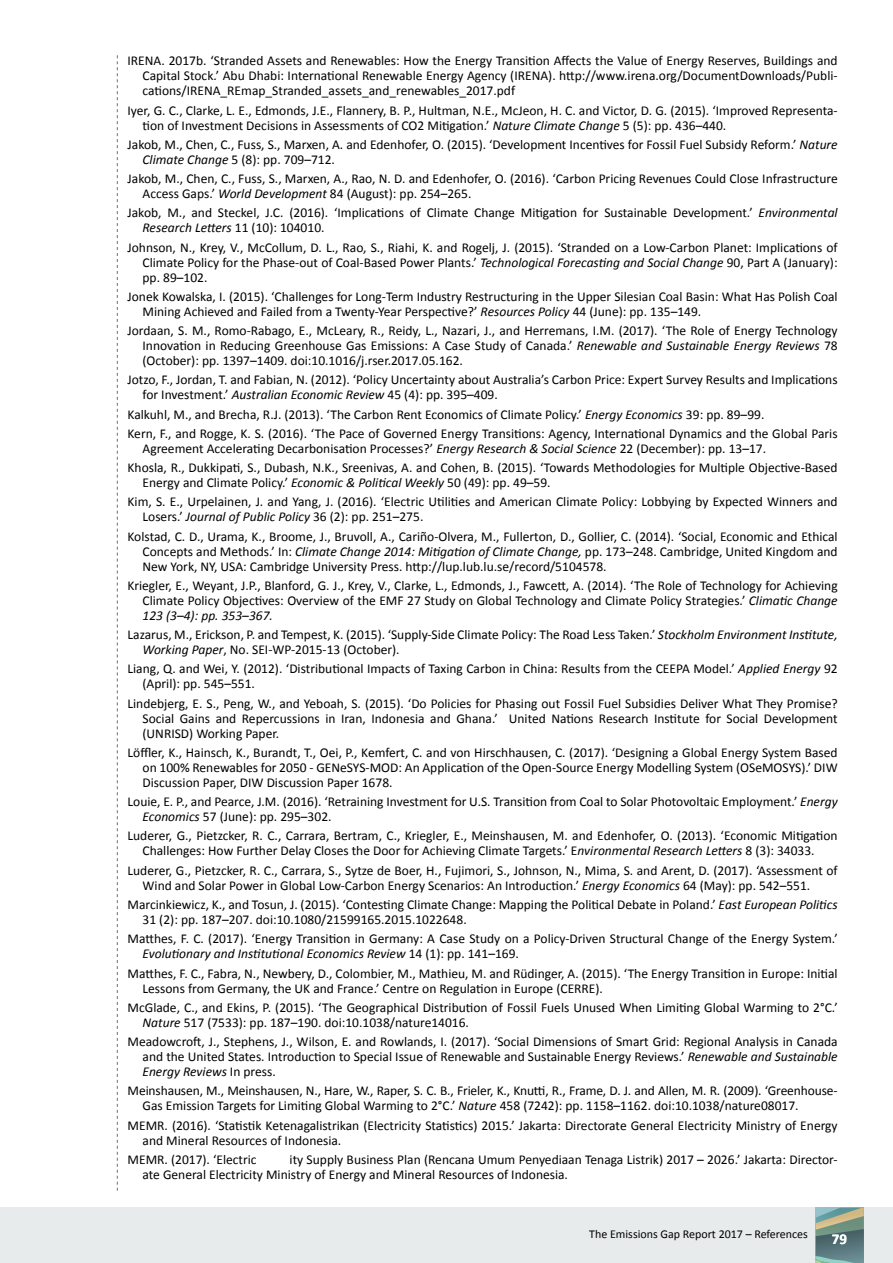
<style>
.page{position:relative;width:893px;height:1263px;background:#fff}
.page>*{position:absolute;margin:0;border:0;box-sizing:border-box;transform-origin:0 0}
.t1{font:700 15px "Calibri";color:#fff}
.t2{font:13.5px/15px "Calibri";color:#000}
.t3{font:12px "Calibri";color:#000}
.s1{font-style:italic}
</style>
<div class="page">
<div style="left:0;top:1208px;width:893px;height:55px;background:#e7ebec"></div>
<svg style="left:816px;top:1208px;width:48px;height:55px;background:#728e86"></svg>
<svg style="left:117px;top:55px;width:1px;height:1136px"></svg>
<p class="t2" style="left:143px;top:53px;width:697px;text-align:justify;text-indent:-15px">IRENA. 2017b. ‘Stranded Assets and Renewables: How the Energy Transition Affects the Value of Energy Reserves, Buildings and Capital Stock.’ Abu Dhabi: International Renewable Energy Agency (IRENA). http://www.irena.org/DocumentDownloads/Publi&shy;cations/IRENA_REmap_Stranded_assets_and_renewables_2017.pdf</p>
<p class="t2" style="left:143px;top:103px;width:697px;text-indent:-15px">Iyer, G. C., Clarke, L. E., Edmonds, J.E., Flannery, B. P., Hultman, N.E., McJeon, H. C. and Victor, D. G. (2015). ‘Improved Representa&shy;tion of Investment Decisions in Assessments of CO2 Mitigation.’ <span class="s1">Nature Climate Change</span> 5 (5): pp. 436–440.</p>
<p class="t2" style="left:143px;top:137px;width:697px;text-indent:-15px">Jakob, M., Chen, C., Fuss, S., Marxen, A. and Edenhofer, O. (2015). ‘Development Incentives for Fossil Fuel Subsidy Reform.’ <span class="s1">Nature<br>Climate Change</span> 5 (8): pp. 709–712.</p>
<p class="t2" style="left:143px;top:171px;width:697px;text-indent:-15px">Jakob, M., Chen, C., Fuss, S., Marxen, A., Rao, N. D. and Edenhofer, O. (2016). ‘Carbon Pricing Revenues Could Close Infrastructure<br>Access Gaps.’ <span class="s1">World Development</span> 84 (August): pp. 254–265.</p>
<p class="t2" style="left:143px;top:205px;width:697px;text-indent:-15px">Jakob, M., and Steckel, J.C. (2016). ‘Implications of Climate Change Mitigation for Sustainable Development.’ <span class="s1">Environmental<br>Research Letters</span> 11 (10): 104010.</p>
<p class="t2" style="left:143px;top:240px;width:697px;text-align:justify;text-indent:-15px">Johnson, N., Krey, V., McCollum, D. L., Rao, S., Riahi, K. and Rogelj, J. (2015). ‘Stranded on a Low-Carbon Planet: Implications of Climate Policy for the Phase-out of Coal-Based Power Plants.’ <span class="s1">Technological Forecasting and Social Change</span> 90, Part A (January): pp. 89–102.</p>
<p class="t2" style="left:143px;top:289px;width:697px;text-indent:-15px">Jonek Kowalska, I. (2015). ‘Challenges for Long-Term Industry Restructuring in the Upper Silesian Coal Basin: What Has Polish Coal<br>Mining Achieved and Failed from a Twenty-Year Perspective?’ <span class="s1">Resources Policy</span> 44 (June): pp. 135–149.</p>
<p class="t2" style="left:143px;top:323px;width:697px;text-align:justify;text-indent:-15px">Jordaan, S. M., Romo-Rabago, E., McLeary, R., Reidy, L., Nazari, J., and Herremans, I.M. (2017). ‘The Role of Energy Technology Innovation in Reducing Greenhouse Gas Emissions: A Case Study of Canada.’ <span class="s1">Renewable and Sustainable Energy Reviews</span> 78 (October): pp. 1397–1409. doi:10.1016/j.rser.2017.05.162.</p>
<p class="t2" style="left:143px;top:372px;width:697px;text-indent:-15px">Jotzo, F., Jordan, T. and Fabian, N. (2012). ‘Policy Uncertainty about Australia’s Carbon Price: Expert Survey Results and Implications for Investment.’ <span class="s1">Australian Economic Review</span> 45 (4): pp. 395–409.</p>
<p class="t2" style="left:128px;top:405px;width:712px;line-height:19.2px">Kalkuhl, M., and Brecha, R.J. (2013). ‘The Carbon Rent Economics of Climate Policy.’ <span class="s1">Energy Economics</span> 39: pp. 89–99.<br>Kern, F., and Rogge, K. S. (2016). ‘The Pace of Governed Energy Transitions: Agency, International Dynamics and the Global Paris</p>
<p class="t2" style="left:128px;top:439px;width:712px;line-height:19.2px;text-indent:15px">Agreement Accelerating Decarbonisation Processes?’ <span class="s1">Energy Research &amp; Social Science</span> 22 (December): pp. 13–17.<br>Khosla, R., Dukkipati, S., Dubash, N.K., Sreenivas, A. and Cohen, B. (2015). ‘Towards Methodologies for Multiple Objective-Based</p>
<p class="t2" style="left:128px;top:473px;width:712px;line-height:19.2px;text-indent:15px">Energy and Climate Policy.’ <span class="s1">Economic &amp; Political Weekly</span> 50 (49): pp. 49–59.<br>Kim, S. E., Urpelainen, J. and Yang, J. (2016). ‘Electric Utilities and American Climate Policy: Lobbying by Expected Winners and</p>
<p class="t2" style="left:128px;top:507px;width:712px;line-height:19.2px;text-indent:15px">Losers.’ <span class="s1">Journal of Public Policy</span> 36 (2): pp. 251–275.<br>Kolstad, C. D., Urama, K., Broome, J., Bruvoll, A., Cariño-Olvera, M., Fullerton, D., Gollier, C. (2014). ‘Social, Economic and Ethical</p>
<p class="t2" style="left:143px;top:544px;width:697px">Concepts and Methods.’ In: <span class="s1">Climate Change 2014: Mitigation of Climate Change,</span> pp. 173–248. Cambridge, United Kingdom and<br>New York, NY, USA: Cambridge University Press. http://lup.lub.lu.se/record/5104578.</p>
<p class="t2" style="left:143px;top:578px;width:697px;text-align:justify;text-indent:-15px">Kriegler, E., Weyant, J.P., Blanford, G. J., Krey, V., Clarke, L., Edmonds, J., Fawcett, A. (2014). ‘The Role of Technology for Achieving Climate Policy Objectives: Overview of the EMF 27 Study on Global Technology and Climate Policy Strategies.’ <span class="s1">Climatic Change 123 (3–4): pp. 353–367.</span></p>
<p class="t2" style="left:143px;top:627px;width:697px;text-indent:-15px">Lazarus, M., Erickson, P. and Tempest, K. (2015). ‘Supply-Side Climate Policy: The Road Less Taken.’ <span class="s1">Stockholm Environment Institute,<br>Working Paper</span>, No. SEI-WP-2015-13 (October).</p>
<p class="t2" style="left:143px;top:661px;width:697px;text-indent:-15px">Liang, Q. and Wei, Y. (2012). ‘Distributional Impacts of Taxing Carbon in China: Results from the CEEPA Model.’ <span class="s1">Applied Energy</span> 92 (April): pp. 545–551.</p>
<p class="t2" style="left:143px;top:696px;width:697px;text-align:justify;text-indent:-15px">Lindebjerg, E. S., Peng, W., and Yeboah, S. (2015). ‘Do Policies for Phasing out Fossil Fuel Subsidies Deliver What They Promise?<br>Social Gains and Repercussions in Iran, Indonesia and Ghana.’ United Nations Research Institute for Social Development (UNRISD) Working Paper.</p>
<p class="t2" style="left:143px;top:745px;width:697px;text-align:justify;text-indent:-15px">Löffler, K., Hainsch, K., Burandt, T., Oei, P., Kemfert, C. and von Hirschhausen, C. (2017). ‘Designing a Global Energy System Based on 100% Renewables for 2050 - GENeSYS-MOD: An Application of the Open-Source Energy Modelling System (OSeMOSYS).’ DIW Discussion Paper, DIW Discussion Paper 1678.</p>
<p class="t2" style="left:143px;top:794px;width:697px;text-indent:-15px">Louie, E. P., and Pearce, J.M. (2016). ‘Retraining Investment for U.S. Transition from Coal to Solar Photovoltaic Employment.’ <span class="s1">Energy<br>Economics</span> 57 (June): pp. 295–302.</p>
<p class="t2" style="left:128px;top:828px;width:712px;text-align:center">Luderer, G., Pietzcker, R. C., Carrara, Bertram, C., Kriegler, E., Meinshausen, M. and Edenhofer, O. (2013). ‘Economic Mitigation<br>Challenges: How Further Delay Closes the Door for Achieving Climate Targets.’ E<span class="s1">nvironmental Research Letters</span> 8 (3): 34033.</p>
<p class="t2" style="left:143px;top:863px;width:697px;text-indent:-15px">Luderer, G., Pietzcker, R. C., Carrara, S., Sytze de Boer, H., Fujimori, S., Johnson, N., Mima, S. and Arent, D. (2017). ‘Assessment of<br>Wind and Solar Power in Global Low-Carbon Energy Scenarios: An Introduction.’ <span class="s1">Energy Economics</span> 64 (May): pp. 542–551.</p>
<p class="t2" style="left:143px;top:897px;width:697px;text-indent:-15px">Marcinkiewicz, K., and Tosun, J. (2015). ‘Contesting Climate Change: Mapping the Political Debate in Poland.’ <span class="s1">East European Politics<br></span>31 (2): pp. 187–207. doi:10.1080/21599165.2015.1022648.</p>
<p class="t2" style="left:143px;top:931px;width:697px;text-indent:-15px">Matthes, F. C. (2017). ‘Energy Transition in Germany: A Case Study on a Policy-Driven Structural Change of the Energy System.’<br><span class="s1">Evolutionary and Institutional Economics Review</span> 14 (1): pp. 141–169.</p>
<p class="t2" style="left:143px;top:965px;width:697px;text-indent:-15px">Matthes, F. C., Fabra, N., Newbery, D., Colombier, M., Mathieu, M. and Rüdinger, A. (2015). ‘The Energy Transition in Europe: Initial<br>Lessons from Germany, the UK and France.’ Centre on Regulation in Europe (CERRE).</p>
<p class="t2" style="left:143px;top:1000px;width:697px;text-indent:-15px">McGlade, C., and Ekins, P. (2015). ‘The Geographical Distribution of Fossil Fuels Unused When Limiting Global Warming to 2°C.’<br><span class="s1">Nature</span> 517 (7533): pp. 187–190. doi:10.1038/nature14016.</p>
<p class="t2" style="left:143px;top:1034px;width:697px;text-align:justify;text-indent:-15px">Meadowcroft, J., Stephens, J., Wilson, E. and Rowlands, I. (2017). ‘Social Dimensions of Smart Grid: Regional Analysis in Canada and the United States. Introduction to Special Issue of Renewable and Sustainable Energy Reviews.’ <span class="s1">Renewable and Sustainable Energy Reviews</span> In press.</p>
<p class="t2" style="left:143px;top:1083px;width:696px;text-indent:-15px">Meinshausen, M., Meinshausen, N., Hare, W., Raper, S. C. B., Frieler, K., Knutti, R., Frame, D. J. and Allen, M. R. (2009). ‘Greenhouse-<br>Gas Emission Targets for Limiting Global Warming to 2°C.’ <span class="s1">Nature</span> 458 (7242): pp. 1158–1162. doi:10.1038/nature08017.</p>
<p class="t2" style="left:143px;top:1117px;width:697px;text-indent:-15px">MEMR. (2016). ‘Statistik Ketenagalistrikan (Electricity Statistics) 2015.’ Jakarta: Directorate General Electricity Ministry of Energy and Mineral Resources of Indonesia.</p>
<p class="t2" style="left:128px;top:1152px;width:131px">MEMR. (2017). ‘Electric</p>
<p class="t2" style="left:143px;top:1152px;width:697px;text-indent:147px">ity Supply Business Plan (Rencana Umum Penyediaan Tenaga Listrik) 2017 – 2026.’ Jakarta: Director&shy;ate General Electricity Ministry of Energy and Mineral Resources of Indonesia.</p>
<p class="t3" style="left:589px;top:1226px;width:220px">The Emissions Gap Report 2017 – References</p>
<p class="t1" style="left:832px;top:1229px;width:17px">79</p>
</div>
